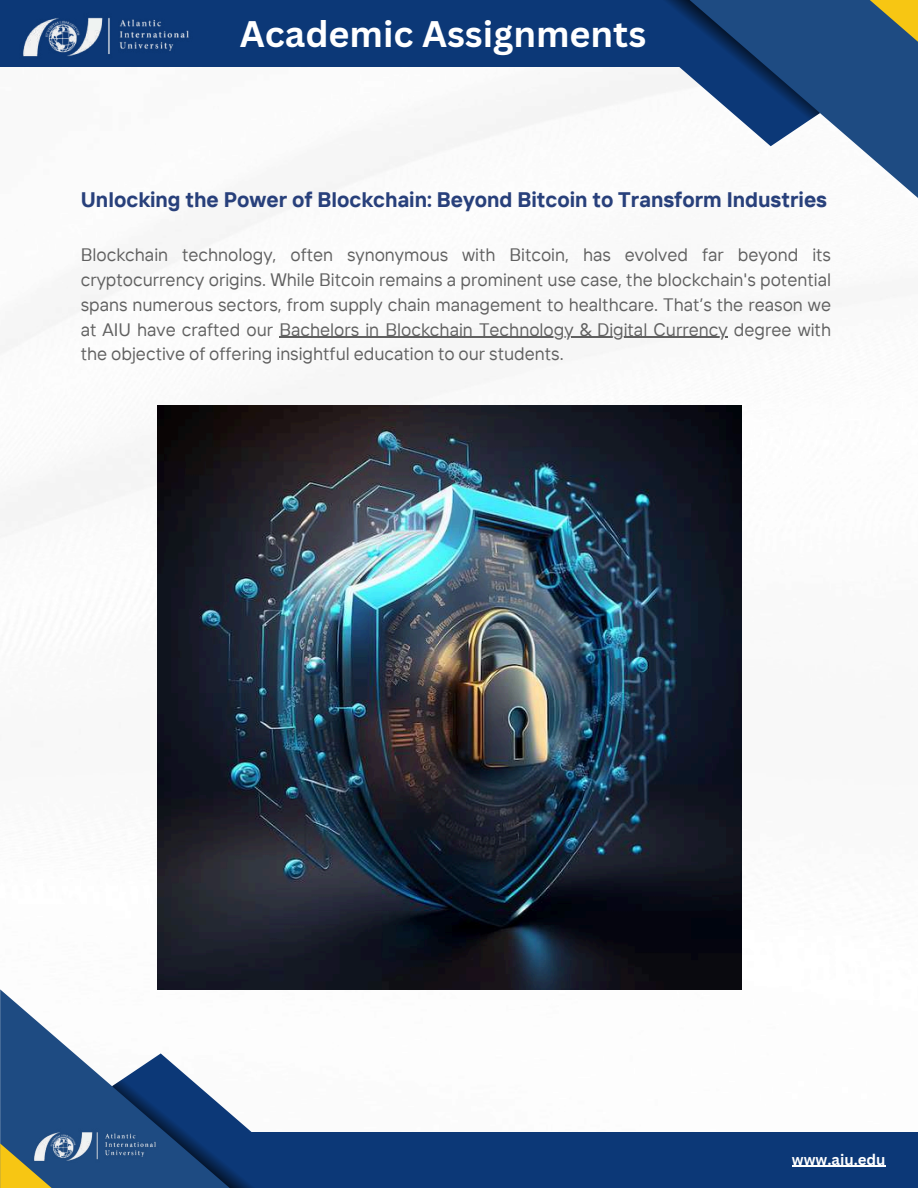
<style>
.page{position:relative;width:918px;height:1188px;background:#fff}
.page>*{position:absolute;margin:0;border:0;box-sizing:border-box;transform-origin:0 0}
.t1{font:700 36px "Canva Sans";color:#fff}
.t2{font:700 24px "Canva Sans";color:#fff}
.t3{font:700 21px "TT Interphases";color:#28407b}
.t4{font:18px/24.8px "TT Interphases";color:#606060;text-align:justify}
.t5{font:700 15px "Canva Sans";color:#fff}
</style>
<div class="page">
<img style="left:0;top:66px;width:895px;height:924px">
<div style="left:0;top:0;width:699px;height:66px;background:#0c3877"></div>
<svg style="left:648px;top:0;width:270px;height:211px"></svg>
<svg style="left:828px;top:0;width:90px;height:55px;background:#4a646b"></svg>
<svg style="left:560px;top:0;width:260px;height:146px"></svg>
<img style="left:20px;top:17px;width:172px;height:50px">
<div style="left:175px;top:1132px;width:743px;height:56px;background:#0c3877"></div>
<svg style="left:0;top:989px;width:282px;height:199px"></svg>
<svg style="left:0;top:1143px;width:104px;height:45px;background:#757c55"></svg>
<svg style="left:112px;top:1053px;width:170px;height:135px"></svg>
<img style="left:31px;top:1124px;width:127px;height:44px">
<img style="left:158px;top:405px;width:584px;height:584px">
<hr style="left:792px;top:1166px;width:94px;height:1px;background:#fff">
<hr style="left:279px;top:337px;width:449px;height:1px;background:#606060">
<h2 class="t2" style="left:331px;top:8px;width:296px">AIU Student Publications</h2>
<h1 class="t1" style="left:240px;top:9px;width:408px">Academic Assignments</h1>
<p class="t3" style="left:81px;top:186px;width:748px">Unlocking the Power of Blockchain: Beyond Bitcoin to Transform Industries</p>
<p class="t4" style="left:81px;top:242px;width:752px">Blockchain technology, often synonymous with Bitcoin, has evolved far beyond its cryptocurrency origins. While Bitcoin remains a prominent use case, the blockchain's potential spans numerous sectors, from supply chain management to healthcare. That’s the reason we at AIU have crafted our Bachelors in Blockchain Technology &amp; Digital Currency degree with the objective of offering insightful education to our students.</p>
<p class="t5" style="left:792px;top:1149px;width:95px">www.aiu.edu</p>
</div>
